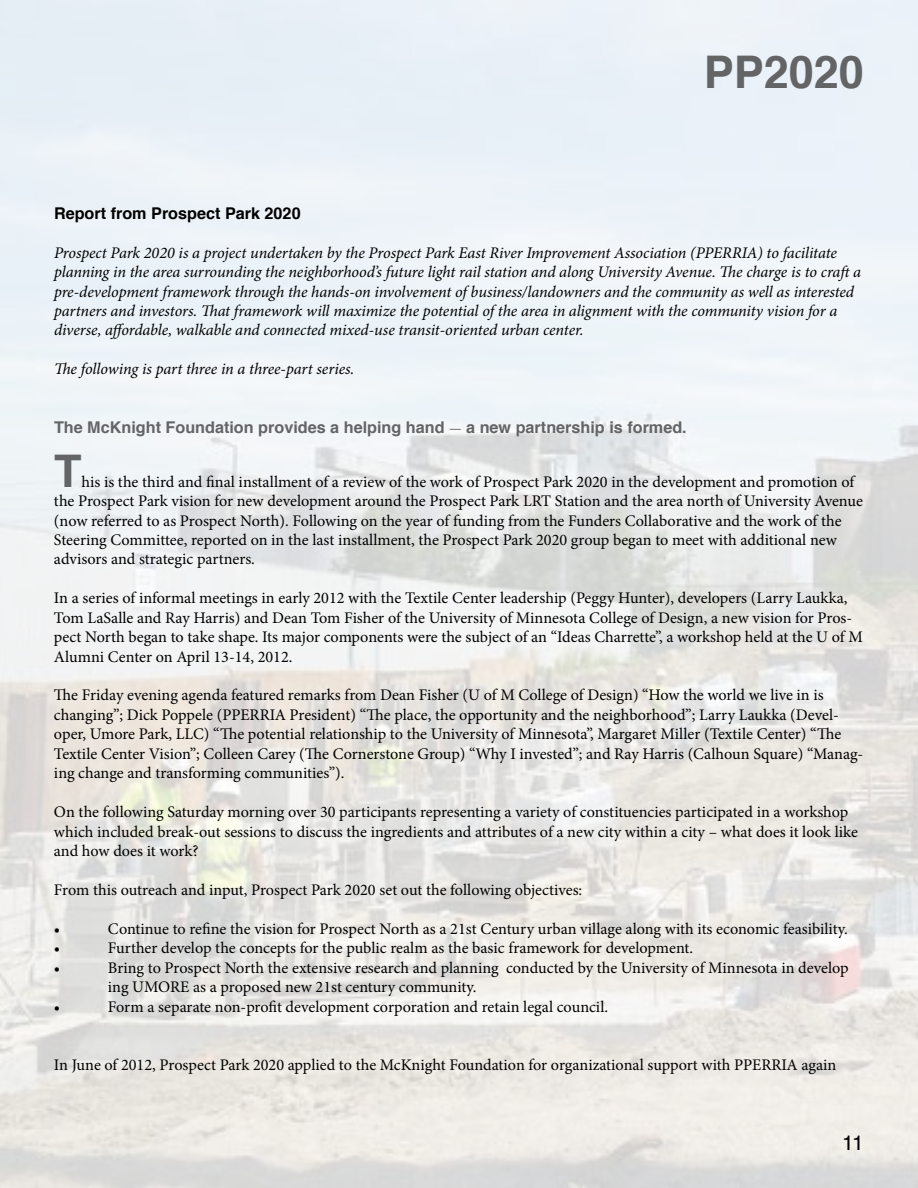
<style>
.page{position:relative;width:918px;height:1188px;background:#fff}
.page>*{position:absolute;margin:0;border:0;box-sizing:border-box;transform-origin:0 0}
.t1{font:700 45px "Helvetica";color:#636466}
.t2{font:21px "Helvetica";color:#000}
.t3{font:16.2px/19.5px "Minion Pro";letter-spacing:-.005em;color:#000}
.t4{font:italic 16.2px/19.5px "Minion Pro";letter-spacing:-.01em;color:#000}
.t5{font:700 16.2px "Helvetica";color:#636466}
.t6{font:700 16.2px "Helvetica";color:#000}
.s1{font-family:"Minion Pro";font-weight:400}
</style>
<div class="page">
<h1 class="t1" style="left:704px;top:36px;width:162px">PP2020</h1>
<p class="t6" style="left:54px;top:200px;width:248px">Report from Prospect Park 2020</p>
<p class="t4" style="left:54px;top:243px;width:809px">Prospect Park 2020 is a project undertaken by the Prospect Park East River Improvement Association (PPERRIA) to facilitate planning in the area surrounding the neighborhood’s future light rail station and along University Avenue. The charge is to craft a pre-development framework through the hands-on involvement of business/landowners and the community as well as interested partners and investors. That framework will maximize the potential of the area in alignment with the community vision for a diverse, affordable, walkable and connected mixed-use transit-oriented urban center.</p>
<p class="t4" style="left:54px;top:359px;width:302px">The following is part three in a three-part series.</p>
<p class="t5" style="left:54px;top:414px;width:634px">The McKnight Foundation provides a helping hand <span class="s1">-</span> a new partnership is formed.</p>
<h1 class="t1" style="left:54px;top:434px;width:29px">T</h1>
<p class="t3" style="left:54px;top:472px;width:810px;text-indent:27px">his is the third and final installment of a review of the work of Prospect Park 2020 in the development and promotion of the Prospect Park vision for new development around the Prospect Park LRT Station and the area north of University Avenue (now referred to as Prospect North). Following on the year of funding from the Funders Collaborative and the work of the Steering Committee, reported on in the last installment, the Prospect Park 2020 group began to meet with additional new advisors and strategic partners.</p>
<p class="t3" style="left:54px;top:588px;width:810px">In a series of informal meetings in early 2012 with the Textile Center leadership (Peggy Hunter), developers (Larry Laukka, Tom LaSalle and Ray Harris) and Dean Tom Fisher of the University of Minnesota College of Design, a new vision for Pros&shy;pect North began to take shape. Its major components were the subject of an “Ideas Charrette”, a workshop held at the U of M Alumni Center on April 13-14, 2012.</p>
<p class="t3" style="left:54px;top:686px;width:811px">The Friday evening agenda featured remarks from Dean Fisher (U of M College of Design) “How the world we live in is changing”; Dick Poppele (PPERRIA President) “The place, the opportunity and the neighborhood”; Larry Laukka (Devel&shy;oper, Umore Park, LLC) “The potential relationship to the University of Minnesota”, Margaret Miller (Textile Center) “The Textile Center Vision”; Colleen Carey (The Cornerstone Group) “Why I invested”; and Ray Harris (Calhoun Square) “Manag&shy;ing change and transforming communities”).</p>
<p class="t3" style="left:54px;top:802px;width:805px">On the following Saturday morning over 30 participants representing a variety of constituencies participated in a workshop which included break-out sessions to discuss the ingredients and attributes of a new city within a city – what does it look like and how does it work?</p>
<p class="t3" style="left:54px;top:880px;width:530px">From this outreach and input, Prospect Park 2020 set out the following objectives:</p>
<p class="t3" style="left:54px;top:919px;width:8px">•</p>
<p class="t3" style="left:108px;top:919px;width:741px">Continue to refine the vision for Prospect North as a 21st Century urban village along with its economic feasibility.</p>
<p class="t3" style="left:54px;top:938px;width:8px">•</p>
<p class="t3" style="left:108px;top:938px;width:587px">Further develop the concepts for the public realm as the basic framework for development.</p>
<p class="t3" style="left:54px;top:958px;width:8px">•</p>
<p class="t3" style="left:108px;top:958px;width:742px">Bring to Prospect North the extensive research and planning conducted by the University of Minnesota in develop ing UMORE as a proposed new 21st century community.</p>
<p class="t3" style="left:54px;top:997px;width:8px">•</p>
<p class="t3" style="left:108px;top:997px;width:502px">Form a separate non-profit development corporation and retain legal council.</p>
<p class="t3" style="left:54px;top:1055px;width:784px">In June of 2012, Prospect Park 2020 applied to the McKnight Foundation for organizational support with PPERRIA again</p>
<p class="t2" style="left:842px;top:1126px;width:23px">11</p>
</div>
